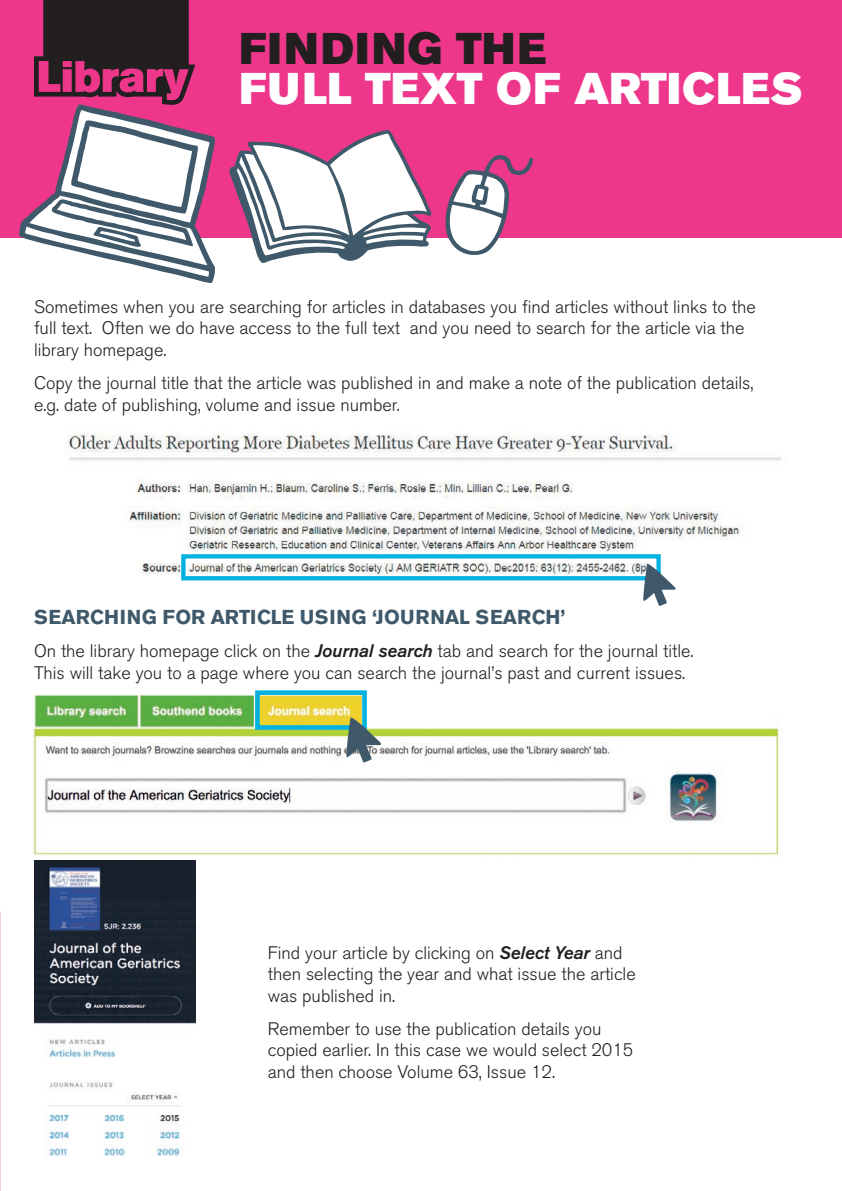
<style>
.page{position:relative;width:842px;height:1191px;background:#fff}
.page>*{position:absolute;margin:0;border:0;box-sizing:border-box;transform-origin:0 0}
.t1{font:44px "Akzidenz Grotesk BE Super";letter-spacing:.02em;color:#fff}
.t2{font:44px "Akzidenz Grotesk BE Super";letter-spacing:.045em;color:#231f20}
.t3{font:700 20px "Akzidenz Grotesk BE";letter-spacing:.02em;color:#3f596b}
.t4{font:300 18px/21.6px "Akzidenz Grotesk BE";color:#231f20}
.s1{font-weight:500;font-style:italic}
</style>
<div class="page">
<div style="left:0;top:0;width:842px;height:238px;background:#ee378b"></div>
<svg style="left:445px;top:155px;width:88px;height:100px"></svg>
<svg style="left:19px;top:0;width:196px;height:283px"></svg>
<svg style="left:229px;top:130px;width:203px;height:133px"></svg>
<img style="left:32px;top:695px;width:747px;height:166px">
<svg style="left:253px;top:690px;width:128px;height:72px"></svg>
<img style="left:34px;top:861px;width:161px;height:296px">
<img style="left:67px;top:433px;width:715px;height:142px">
<svg style="left:179px;top:552px;width:497px;height:54px"></svg>
<h1 class="t2" style="left:240px;top:23px;width:308px">FINDING THE</h1>
<h1 class="t1" style="left:240px;top:63px;width:564px">FULL TEXT OF ARTICLES</h1>
<p class="t4" style="left:34px;top:296px;width:723px">Sometimes when you are searching for articles in databases you find articles without links to the full text. Often we do have access to the full text and you need to search for the article via the library homepage.</p>
<p class="t4" style="left:34px;top:372px;width:721px">Copy the journal title that the article was published in and make a note of the publication details, e.g. date of publishing, volume and issue number.</p>
<p class="t3" style="left:34px;top:606px;width:533px">SEARCHING FOR ARTICLE USING ‘JOURNAL SEARCH’</p>
<p class="t4" style="left:34px;top:640px;width:661px">On the library homepage click on the <span class="s1">Journal search</span> tab and search for the journal title.<br>This will take you to a page where you can search the journal’s past and current issues.</p>
<p class="t4" style="left:268px;top:942px;width:369px">Find your article by clicking on <span class="s1">Select Year</span> and then selecting the year and what issue the article was published in.</p>
<p class="t4" style="left:268px;top:1018px;width:367px">Remember to use the publication details you copied earlier. In this case we would select 2015 and then choose Volume 63, Issue 12.</p>
</div>
